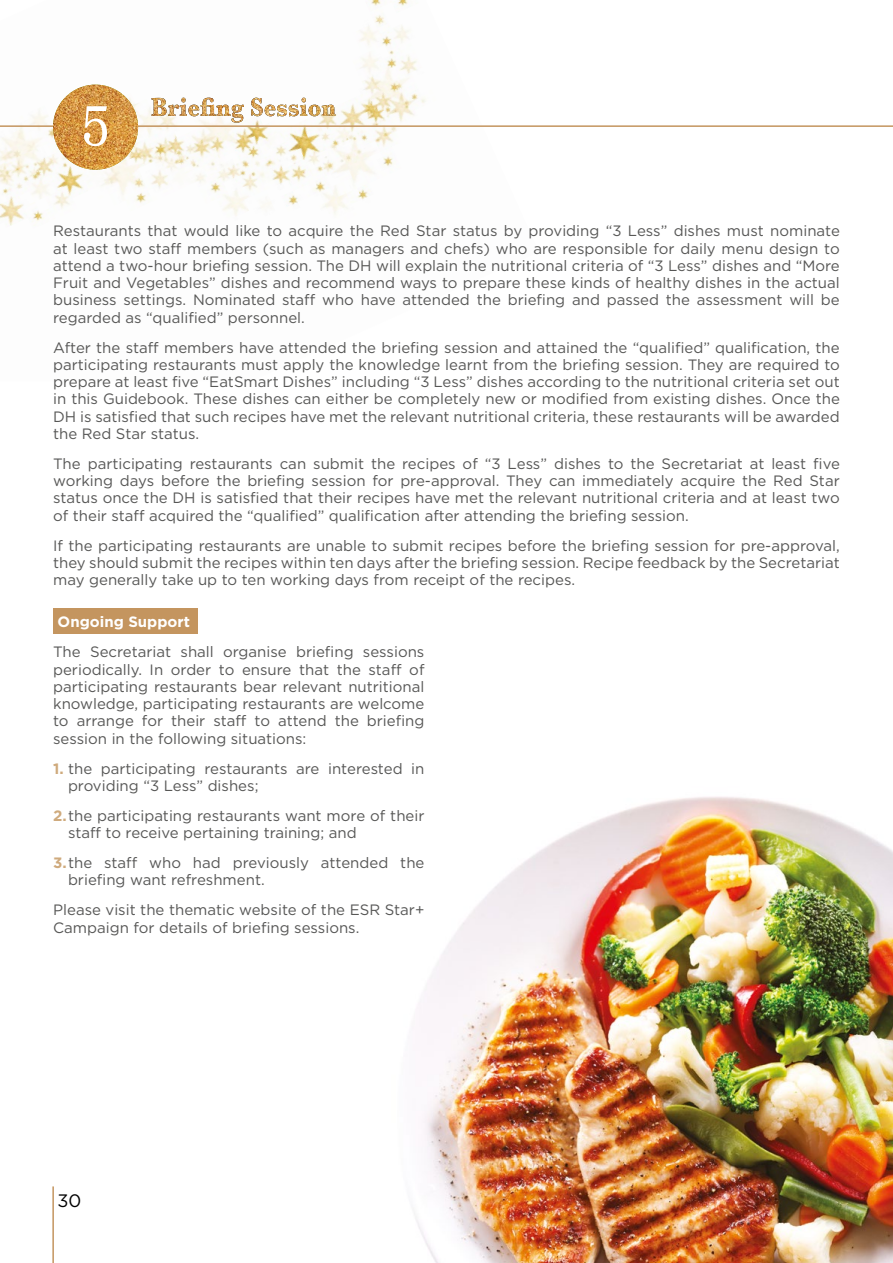
<style>
.page{position:relative;width:893px;height:1263px;background:#fff}
.page>*{position:absolute;margin:0;border:0;box-sizing:border-box;transform-origin:0 0}
.t1{font:18px "Gotham";color:#000}
.t2{font:15px/17.2px "Gotham";color:#575756;text-align:justify}
.t3{font:700 15px "Gotham";color:#fff}
.s1{font-weight:700;color:#cfaa7d}
</style>
<div class="page">
<hr style="left:52px;top:1186px;width:2px;height:77px;background:#c4955f">
<img style="left:414px;top:797px;width:479px;height:466px">
<img style="left:0;top:0;width:426px;height:226px">
<hr style="left:0;top:125px;width:893px;height:2px;background:#c4955f">
<img style="left:53px;top:85px;width:85px;height:85px;border-radius:43px">
<svg style="left:84px;top:106px;width:23px;height:40px"></svg>
<svg style="left:152px;top:98px;width:184px;height:25px"></svg>
<img style="left:152px;top:98px;width:154px;height:18px">
<div style="left:53px;top:608px;width:145px;height:26px;background:#c4955f"></div>
<p class="t2" style="left:53px;top:222px;width:788px">Restaurants that would like to acquire the Red Star status by providing “3 Less” dishes must nominate at least two staff members (such as managers and chefs) who are responsible for daily menu design to attend a two-hour briefing session. The DH will explain the nutritional criteria of “3 Less” dishes and “More Fruit and Vegetables” dishes and recommend ways to prepare these kinds of healthy dishes in the actual business settings. Nominated staff who have attended the briefing and passed the assessment will be regarded as “qualified” personnel.</p>
<p class="t2" style="left:53px;top:338px;width:788px">After the staff members have attended the briefing session and attained the “qualified” qualification, the participating restaurants must apply the knowledge learnt from the briefing session. They are required to prepare at least five “EatSmart Dishes” including “3 Less” dishes according to the nutritional criteria set out in this Guidebook. These dishes can either be completely new or modified from existing dishes. Once the DH is satisfied that such recipes have met the relevant nutritional criteria, these restaurants will be awarded the Red Star status.</p>
<p class="t2" style="left:53px;top:455px;width:788px">The participating restaurants can submit the recipes of “3 Less” dishes to the Secretariat at least five working days before the briefing session for pre-approval. They can immediately acquire the Red Star status once the DH is satisfied that their recipes have met the relevant nutritional criteria and at least two of their staff acquired the “qualified” qualification after attending the briefing session.</p>
<p class="t2" style="left:53px;top:536px;width:788px">If the participating restaurants are unable to submit recipes before the briefing session for pre-approval, they should submit the recipes within ten days after the briefing session. Recipe feedback by the Secretariat may generally take up to ten working days from receipt of the recipes.</p>
<h2 class="t3" style="left:58px;top:613px;width:134px">Ongoing Support</h2>
<p class="t2" style="left:53px;top:643px;width:373px">The Secretariat shall organise briefing sessions periodically. In order to ensure that the staff of participating restaurants bear relevant nutritional knowledge, participating restaurants are welcome to arrange for their staff to attend the briefing session in the following situations:</p>
<p class="t2" style="left:68px;top:759px;width:358px;text-indent:-15px"><span class="s1">1.</span> the participating restaurants are interested in providing “3 Less” dishes;</p>
<p class="t2" style="left:68px;top:807px;width:358px;text-indent:-15px"><span class="s1">2.</span>the participating restaurants want more of their staff to receive pertaining training; and</p>
<p class="t2" style="left:68px;top:854px;width:358px;text-indent:-15px"><span class="s1">3.</span>the staff who had previously attended the briefing want refreshment.</p>
<p class="t2" style="left:53px;top:901px;width:373px">Please visit the thematic website of the ESR Star+<br>Campaign for details of briefing sessions.</p>
<p class="t1" style="left:57px;top:1189px;width:25px">30</p>
</div>
